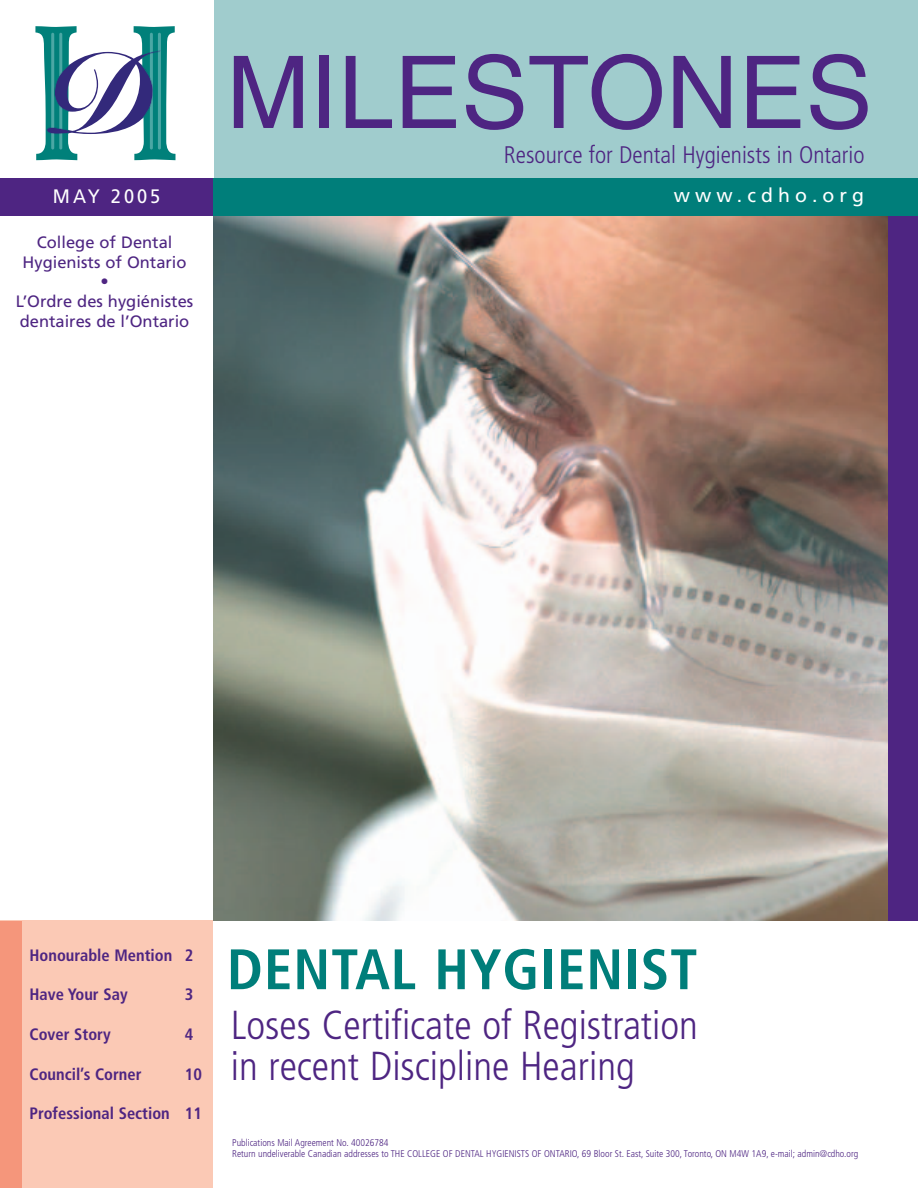
<style>
.page{position:relative;width:918px;height:1188px;background:#fff}
.page>*{position:absolute;margin:0;border:0;box-sizing:border-box;transform-origin:0 0}
.t1{font:100.5px "Helvetica";color:#4e2582}
.t2{font:700 condensed 57px "Frutiger";letter-spacing:.015em;color:#007e7a}
.t3{font:300 condensed 40.5px/40.8px "Frutiger";color:#4e2582}
.t4{font:300 condensed 24px "Frutiger";color:#4e2582}
.t5{font:19.5px "Frutiger";letter-spacing:.26em;color:#fff}
.t6{font:19.5px "Frutiger";letter-spacing:.26em;color:#fff;scale:.93 1}
.t7{font:700 condensed 16.5px "Frutiger";color:#4e2582}
.t8{font:16.5px/19.8px "Frutiger";color:#4e2582;text-align:center}
.t9{font:300 condensed 9.75px/11.7px "Frutiger";color:#4e2582}
</style>
<div class="page">
<div style="left:213px;top:0;width:705px;height:208px;background:#a0cccd"></div>
<img style="left:213px;top:216px;width:675px;height:705px">
<svg style="left:35px;top:26px;width:140px;height:134px"></svg>
<div style="left:0;top:921px;width:213px;height:267px;background:#fbc9b5"></div>
<div style="left:888px;top:199px;width:30px;height:722px;background:#4e2582"></div>
<div style="left:0;top:179px;width:214px;height:37px;background:#4e2582"></div>
<div style="left:213px;top:179px;width:705px;height:37px;background:#007e7a"></div>
<div style="left:0;top:921px;width:22px;height:267px;background:#f5967b"></div>
<h1 class="t1" style="left:226px;top:56px;width:648px">MILESTONES</h1>
<h3 class="t4" style="left:504px;top:145px;width:362px">Resource for Dental Hygienists in Ontario</h3>
<h3 class="t6" style="left:53px;top:188px;width:117px">MAY 2005</h3>
<h3 class="t5" style="left:674px;top:187px;width:192px">www.cdho.org</h3>
<h3 class="t8" style="left:16px;top:234px;width:179px">College of Dental<br>Hygienists of Ontario<br>•<br>L’Ordre des hygiénistes dentaires de l’Ontario</h3>
<h3 class="t7" style="left:30px;top:948px;width:165px">Honourable Mention 2</h3>
<h3 class="t7" style="left:30px;top:988px;width:100px">Have Your Say</h3>
<h3 class="t7" style="left:185px;top:988px;width:10px">3</h3>
<h3 class="t7" style="left:30px;top:1028px;width:83px">Cover Story</h3>
<h3 class="t7" style="left:185px;top:1028px;width:10px">4</h3>
<h3 class="t7" style="left:30px;top:1067px;width:114px">Council’s Corner</h3>
<h3 class="t7" style="left:185px;top:1067px;width:19px">10</h3>
<h3 class="t7" style="left:30px;top:1107px;width:174px">Professional Section 11</h3>
<h2 class="t2" style="left:227px;top:946px;width:472px">DENTAL HYGIENIST</h2>
<h3 class="t3" style="left:231px;top:1008px;width:469px">Loses Certificate of Registration in recent Discipline Hearing</h3>
<p class="t9" style="left:232px;top:1137px;width:628px">Publications Mail Agreement No. 40026784<br>Return undeliverable Canadian addresses to THE COLLEGE OF DENTAL HYGIENISTS OF ONTARIO, 69 Bloor St. East, Suite 300, Toronto, ON M4W 1A9, e-mail; admin@cdho.org</p>
</div>
